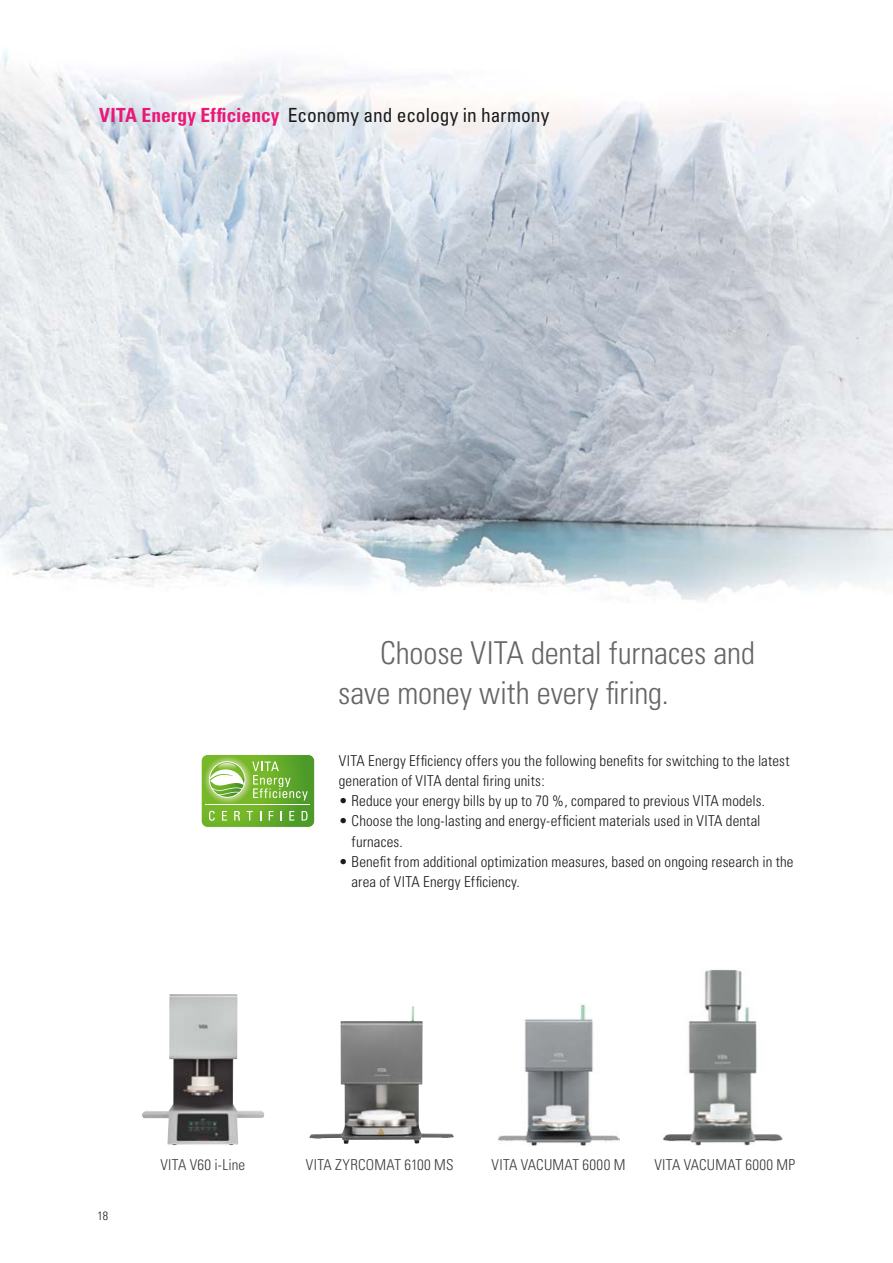
<style>
.page{position:relative;width:893px;height:1263px;background:#fff}
.page>*{position:absolute;margin:0;border:0;box-sizing:border-box;transform-origin:0 0}
.t1{font:300 condensed 31.5px/40.5px "Univers";letter-spacing:-.005em;color:#666}
.t2{font:condensed 19.5px "Univers";color:#1a1a1a}
.t3{font:300 condensed 15px/20.2px "Univers";letter-spacing:.005em;color:#1a1a1a}
.t4{font:300 condensed 15px "Univers";letter-spacing:.015em;color:#3b3b3a}
.t5{font:300 condensed 12px "Univers LT";color:#1a1a1a}
.s1{font-weight:700;color:#e81a77}
</style>
<div class="page">
<img style="left:0;top:50px;width:893px;height:551px">
<svg style="left:201px;top:754px;width:114px;height:74px;background:#85bc52"></svg>
<hr style="left:206px;top:804px;width:104px;height:1px;background:#fff">
<img style="left:498px;top:1003px;width:121px;height:143px">
<img style="left:663px;top:968px;width:120px;height:178px">
<img style="left:142px;top:994px;width:122px;height:151px">
<img style="left:309px;top:1006px;width:145px;height:138px">
<h2 class="t2" style="left:99px;top:103px;width:452px"><span class="s1">VITA Energy Efficiency</span> Economy and ecology in harmony</h2>
<h1 class="t1" style="left:338px;top:632px;width:418px;text-indent:42px">Choose VITA dental furnaces and save money with every firing.</h1>
<p class="t3" style="left:339px;top:750px;width:452px">VITA Energy Efficiency offers you the following benefits for switching to the latest generation of VITA dental firing units:</p>
<p class="t3" style="left:339px;top:791px;width:428px">• Reduce your energy bills by up to 70 %, compared to previous VITA models.</p>
<p class="t3" style="left:352px;top:811px;width:410px;text-indent:-13px">• Choose the long-lasting and energy-efficient materials used in VITA dental furnaces.</p>
<p class="t3" style="left:352px;top:851px;width:443px;text-indent:-13px">• Benefit from additional optimization measures, based on ongoing research in the area of VITA Energy Efficiency.</p>
<p class="t5" style="left:97px;top:1208px;width:12px">18</p>
<p class="t4" style="left:160px;top:1155px;width:86px">VITA V60 i-Line</p>
<p class="t4" style="left:306px;top:1155px;width:149px">VITA ZYRCOMAT 6100 MS</p>
<p class="t4" style="left:491px;top:1155px;width:135px">VITA VACUMAT 6000 M</p>
<p class="t4" style="left:654px;top:1155px;width:142px">VITA VACUMAT 6000 MP</p>
</div>
